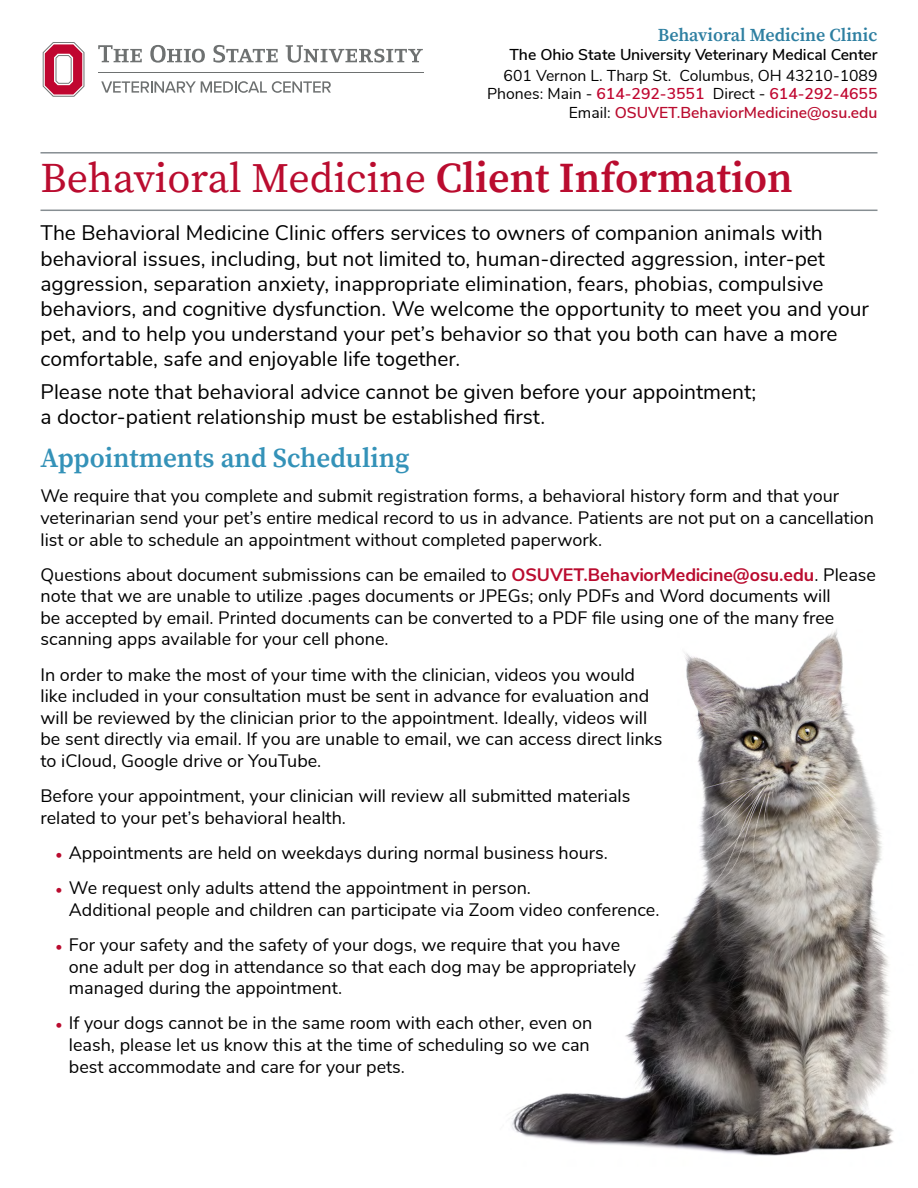
<style>
.page{position:relative;width:918px;height:1188px;background:#fff}
.page>*{position:absolute;margin:0;border:0;box-sizing:border-box;transform-origin:0 0}
.t1{font:42px "Buckeye Serif 2";color:#ba0c2f}
.t2{font:600 27px "Buckeye Serif 2";color:#3492b8}
.t3{font:21px/25.2px "Buckeye Sans 2";color:#000}
.t4{font:18px/21.6px "Buckeye Sans 2";color:#000}
.t5{font:600 18px "Buckeye Serif 2";color:#2e7fa1}
.t6{font:15.75px/18.9px "Buckeye Sans 2";color:#000;text-align:right}
.t7{font:600 15.75px "Buckeye Sans 2";color:#000}
.s1{font-weight:600;color:#c00630}
.s2{font-weight:600;color:#ba0c2f}
.s3{font-weight:600}
.s4{font-weight:700;color:#ba0c2f}
.s5{font-size:13.5px;color:#ba0c2f}
</style>
<div class="page">
<img style="left:511px;top:629px;width:383px;height:527px">
<hr style="left:40px;top:152px;width:838px;height:2px;background:#868e92">
<hr style="left:40px;top:210px;width:838px;height:1px;background:#868e92">
<svg style="left:43px;top:42px;width:41px;height:55px"></svg>
<hr style="left:98px;top:72px;width:326px;height:1px;background:#6e7171">
<svg style="left:98px;top:45px;width:44px;height:17px"></svg>
<svg style="left:150px;top:45px;width:55px;height:18px"></svg>
<svg style="left:213px;top:45px;width:65px;height:18px"></svg>
<svg style="left:286px;top:45px;width:137px;height:18px"></svg>
<svg style="left:101px;top:81px;width:230px;height:12px"></svg>
<p class="t5" style="left:658px;top:25px;width:221px">Behavioral Medicine Clinic</p>
<p class="t7" style="left:509px;top:45px;width:370px">The Ohio State University Veterinary Medical Center</p>
<p class="t6" style="left:487px;top:66px;width:392px">601 Vernon L. Tharp St. Columbus, OH 43210-1089<br>Phones: Main - <span class="s1">614-292-3551</span> Direct - <span class="s1">614-292-4655<br></span>Email: <span class="s2">OSUVET.BehaviorMedicine@osu.edu</span></p>
<h1 class="t1" style="left:40px;top:153px;width:754px">Behavioral Medicine <span class="s3">Client Information</span></h1>
<p class="t3" style="left:40px;top:220px;width:830px">The Behavioral Medicine Clinic offers services to owners of companion animals with behavioral issues, including, but not limited to, human-directed aggression, inter-pet aggression, separation anxiety, inappropriate elimination, fears, phobias, compulsive behaviors, and cognitive dysfunction. We welcome the opportunity to meet you and your pet, and to help you understand your pet’s behavior so that you both can have a more comfortable, safe and enjoyable life together.</p>
<p class="t3" style="left:40px;top:379px;width:717px">Please note that behavioral advice cannot be given before your appointment; a doctor-patient relationship must be established first.</p>
<h2 class="t2" style="left:40px;top:443px;width:370px">Appointments and Scheduling</h2>
<p class="t4" style="left:40px;top:485px;width:835px">We require that you complete and submit registration forms, a behavioral history form and that your veterinarian send your pet’s entire medical record to us in advance. Patients are not put on a cancellation list or able to schedule an appointment without completed paperwork.</p>
<p class="t4" style="left:40px;top:564px;width:837px">Questions about document submissions can be emailed to <span class="s4">OSUVET.BehaviorMedicine@osu.edu</span>. Please note that we are unable to utilize .pages documents or JPEGs; only PDFs and Word documents will<br>be accepted by email. Printed documents can be converted to a PDF file using one of the many free scanning apps available for your cell phone.</p>
<p class="t4" style="left:40px;top:663px;width:623px">In order to make the most of your time with the clinician, videos you would like included in your consultation must be sent in advance for evaluation and will be reviewed by the clinician prior to the appointment. Ideally, videos will be sent directly via email. If you are unable to email, we can access direct links to iCloud, Google drive or YouTube.</p>
<p class="t4" style="left:40px;top:785px;width:591px">Before your appointment, your clinician will review all submitted materials related to your pet’s behavioral health.</p>
<p class="t4" style="left:55px;top:842px;width:554px"><span class="s5">•</span> Appointments are held on weekdays during normal business hours.</p>
<p class="t4" style="left:69px;top:877px;width:592px;text-indent:-14px"><span class="s5">•</span> We request only adults attend the appointment in person.<br>Additional people and children can participate via Zoom video conference.</p>
<p class="t4" style="left:69px;top:934px;width:569px;text-indent:-14px"><span class="s5">•</span> For your safety and the safety of your dogs, we require that you have one adult per dog in attendance so that each dog may be appropriately managed during the appointment.</p>
<p class="t4" style="left:69px;top:1012px;width:525px;text-indent:-14px"><span class="s5">•</span> If your dogs cannot be in the same room with each other, even on leash, please let us know this at the time of scheduling so we can best accommodate and care for your pets.</p>
</div>
